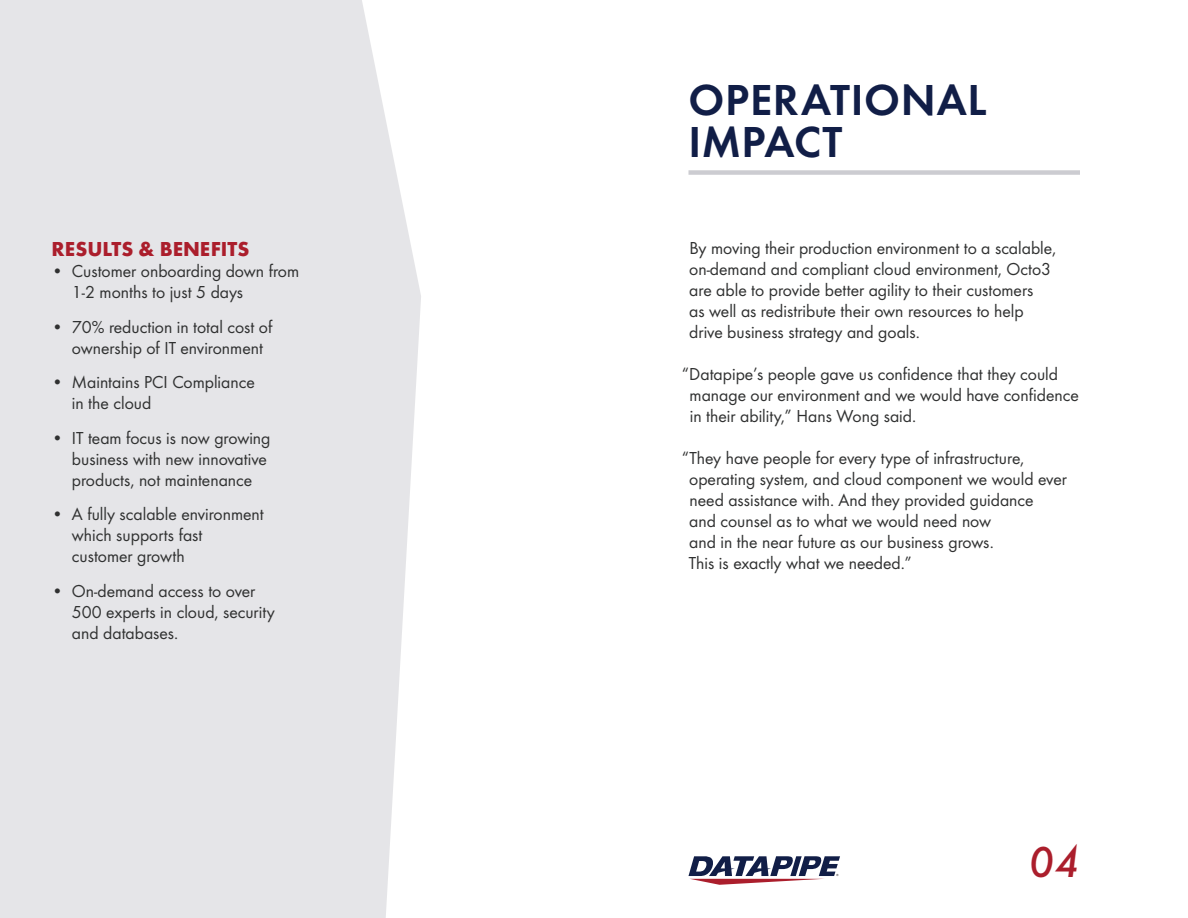
<style>
.page{position:relative;width:1188px;height:918px;background:#fff}
.page>*{position:absolute;margin:0;border:0;box-sizing:border-box;transform-origin:0 0}
.t1{font:45px "Futura Dem";letter-spacing:.015em;color:#111e47}
.t2{font:italic 500 45px "Futura";color:#ab1e2c}
.t3{font:700 21px "Futura";color:#ab1e2c}
.t4{font:18px/21px "Futura Boo";color:#303131}
</style>
<div class="page">
<div style="left:0;top:0;width:421px;height:918px;background:#e5e5e8"></div>
<svg style="left:688px;top:856px;width:152px;height:29px"></svg>
<div style="left:688px;top:170px;width:392px;height:5px;background:#ccccd1"></div>
<p class="t3" style="left:52px;top:234px;width:199px">RESULTS &amp; BENEFITS</p>
<p class="t4" style="left:72px;top:261px;width:229px;text-indent:-20px">• Customer onboarding down from<br>1-2 months to just 5 days</p>
<p class="t4" style="left:72px;top:316px;width:202px;text-indent:-20px">• 70% reduction in total cost of ownership of IT environment</p>
<p class="t4" style="left:72px;top:372px;width:184px;text-indent:-20px">• Maintains PCI Compliance in the cloud</p>
<p class="t4" style="left:72px;top:427px;width:200px;text-indent:-20px">• IT team focus is now growing business with new innovative products, not maintenance</p>
<p class="t4" style="left:72px;top:504px;width:193px;text-indent:-20px">• A fully scalable environment which supports fast customer growth</p>
<p class="t4" style="left:72px;top:580px;width:205px;text-indent:-20px">• On-demand access to over<br>500 experts in cloud, security and databases.</p>
<p class="t1" style="left:688px;top:68px;width:300px">OPERATIONAL</p>
<p class="t1" style="left:688px;top:110px;width:155px">IMPACT</p>
<p class="t4" style="left:690px;top:237px;width:368px">By moving their production environment to a scalable,</p>
<p class="t4" style="left:689px;top:258px;width:363px">on-demand and compliant cloud environment, Octo3</p>
<p class="t4" style="left:689px;top:279px;width:346px">are able to provide better agility to their customers</p>
<p class="t4" style="left:689px;top:300px;width:336px">as well as redistribute their own resources to help</p>
<p class="t4" style="left:689px;top:321px;width:232px">drive business strategy and goals.</p>
<p class="t4" style="left:690px;top:363px;width:391px;text-indent:-8px">“Datapipe’s people gave us confidence that they could manage our environment and we would have confidence in their ability,” Hans Wong said.</p>
<p class="t4" style="left:689px;top:447px;width:379px;text-indent:-7px">“They have people for every type of infrastructure, operating system, and cloud component we would ever need assistance with. And they provided guidance</p>
<p class="t4" style="left:689px;top:510px;width:303px">and counsel as to what we would need now</p>
<p class="t4" style="left:689px;top:531px;width:306px">and in the near future as our business grows.</p>
<p class="t4" style="left:689px;top:552px;width:224px">This is exactly what we needed.”</p>
<p class="t2" style="left:1029px;top:830px;width:53px">04</p>
</div>
